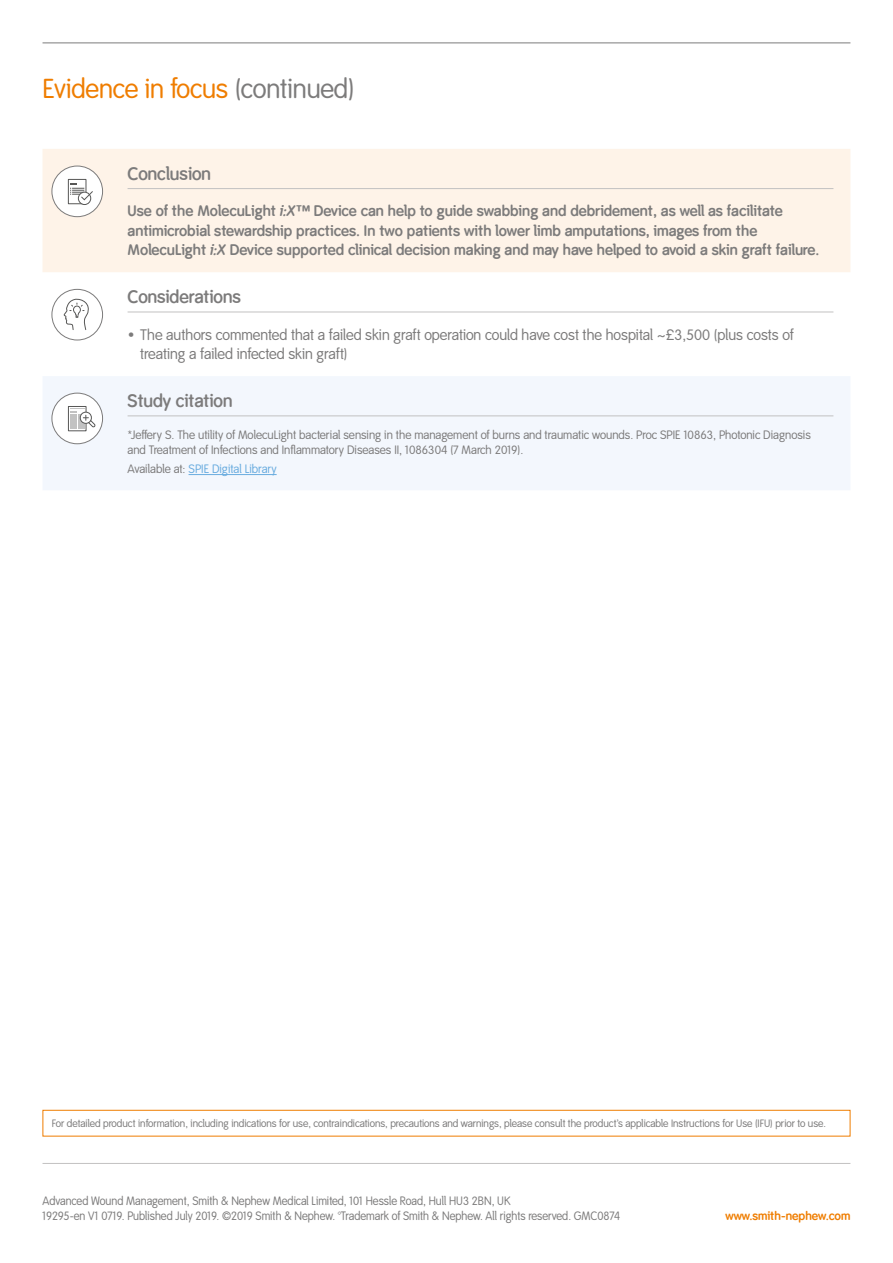
<style>
.page{position:relative;width:893px;height:1263px;background:#fff}
.page>*{position:absolute;margin:0;border:0;box-sizing:border-box;transform-origin:0 0}
.t1{font:27px "Smith&Nephew";letter-spacing:-.005em;color:#ef7d00}
.t2{font:600 18px "Smith&Nephew";color:#7c7b7b}
.t3{font:700 15px/19.5px "Smith&Nephew";color:#7c7b7b}
.t4{font:15px/19.5px "Smith&Nephew";color:#7c7b7b}
.t5{font:12px/15px "Smith&Nephew";color:#7c7b7b}
.t6{font:12px/15px "Smith&Nephew";color:#7c7b7b;scale:.95 1}
.t7{font:12px "Smith&Nephew";color:#69acdf}
.t8{font:700 12px "Smith&Nephew";color:#ef7d00}
.t9{font:10.5px "Smith&Nephew";color:#7c7b7b}
.s1{color:#7c7b7b}
.s2{font-style:italic}
</style>
<div class="page">
<div style="left:43px;top:149px;width:807px;height:123px;background:#fef3e8"></div>
<div style="left:43px;top:376px;width:807px;height:114px;background:#f3f7fd"></div>
<hr style="left:128px;top:188px;width:705px;height:1px;background:#c2c1c1">
<hr style="left:128px;top:312px;width:705px;height:1px;background:#c2c1c1">
<hr style="left:128px;top:415px;width:705px;height:1px;background:#c2c1c1">
<hr style="left:189px;top:474px;width:88px;height:1px;background:#69acdf">
<svg style="left:52px;top:289px;width:51px;height:51px"></svg>
<svg style="left:55px;top:292px;width:45px;height:45px"></svg>
<div style="left:52px;top:289px;width:51px;height:51px;border:1px solid #7c7b7b;border-radius:50%"></div>
<svg style="left:52px;top:393px;width:51px;height:51px"></svg>
<svg style="left:55px;top:396px;width:45px;height:45px"></svg>
<div style="left:52px;top:393px;width:51px;height:51px;border:1px solid #7c7b7b;border-radius:50%"></div>
<svg style="left:52px;top:166px;width:51px;height:51px"></svg>
<svg style="left:55px;top:169px;width:45px;height:45px"></svg>
<div style="left:52px;top:166px;width:51px;height:51px;border:1px solid #7c7b7b;border-radius:50%"></div>
<div style="left:43px;top:1110px;width:807px;height:26px;border:1px solid #ef7d00"></div>
<hr style="left:43px;top:43px;width:807px;height:1px;background:#7c7b7b">
<hr style="left:43px;top:1163px;width:807px;height:1px;background:#c2c1c1">
<h1 class="t1" style="left:43px;top:73px;width:314px">Evidence in focus <span class="s1">(continued)</span></h1>
<p class="t2" style="left:128px;top:163px;width:85px">Conclusion</p>
<p class="t3" style="left:128px;top:202px;width:693px">Use of the MolecuLight <span class="s2">i:X[tm]</span> Device can help to guide swabbing and debridement, as well as facilitate antimicrobial stewardship practices. In two patients with lower limb amputations, images from the<br>MolecuLight <span class="s2">i:X</span> Device supported clinical decision making and may have helped to avoid a skin graft failure.</p>
<p class="t2" style="left:128px;top:286px;width:115px">Considerations</p>
<p class="t4" style="left:140px;top:325px;width:655px;text-indent:-13px">• The authors commented that a failed skin graft operation could have cost the hospital ~£3,500 (plus costs of treating a failed infected skin graft)</p>
<p class="t2" style="left:128px;top:390px;width:106px">Study citation</p>
<p class="t5" style="left:128px;top:428px;width:685px">*Jeffery S. The utility of MolecuLight bacterial sensing in the management of burns and traumatic wounds. Proc SPIE 10863, Photonic Diagnosis and Treatment of Infections and Inflammatory Diseases II, 1086304 (7 March 2019).</p>
<p class="t7" style="left:128px;top:462px;width:151px"><span class="s1">Available at:</span> SPIE Digital Library</p>
<p class="t9" style="left:52px;top:1117px;width:776px">For detailed product information, including indications for use, contraindications, precautions and warnings, please consult the product’s applicable Instructions for Use (IFU) prior to use.</p>
<p class="t6" style="left:43px;top:1194px;width:609px">Advanced Wound Management, Smith &amp; Nephew Medical Limited, 101 Hessle Road, Hull HU3 2BN, UK<br>19295-en V1 0719. Published July 2019. ©2019 Smith &amp; Nephew. ™Trademark of Smith &amp; Nephew. All rights reserved. GMC0874</p>
<p class="t8" style="left:725px;top:1209px;width:126px">www.smith-nephew.com</p>
</div>
